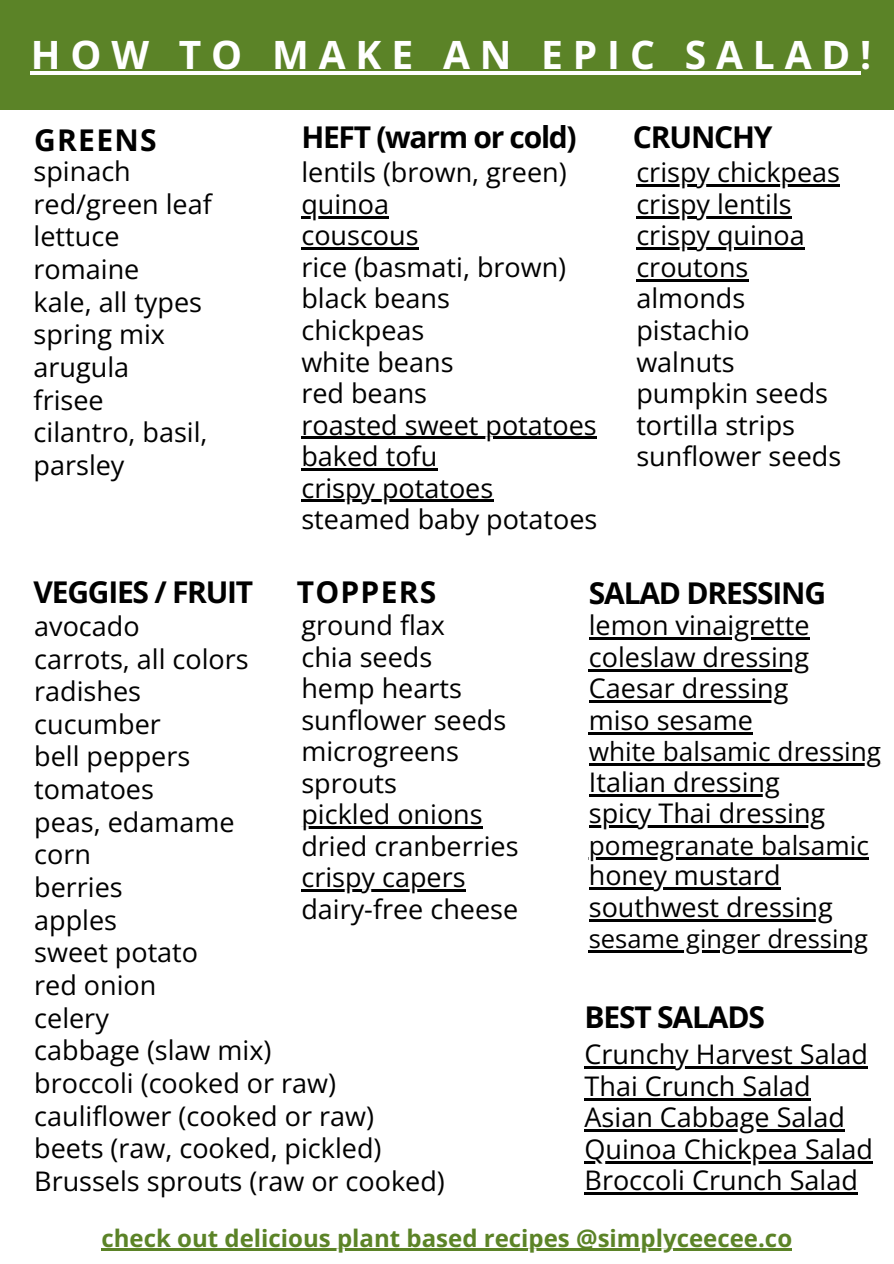
<style>
.page{position:relative;width:894px;height:1264px;background:#fff}
.page>*{position:absolute;margin:0;border:0;box-sizing:border-box;transform-origin:0 0}
.t1{font:700 39px "Open Sans";letter-spacing:.255em;color:#fff}
.t2{font:700 30px "Open Sans";letter-spacing:-.04em;color:#000}
.t3{font:700 30px "Open Sans";letter-spacing:.04em;color:#000}
.t4{font:27px/31.5px "Open Sans";color:#000}
.t5{font:26.25px "Open Sans";color:#000}
.t6{font:25.5px "Open Sans";color:#000}
.t7{font:700 24px "Open Sans";color:#5b8327}
</style>
<div class="page">
<hr style="left:301px;top:826px;width:181px;height:2px;background:#000">
<hr style="left:301px;top:889px;width:164px;height:2px;background:#000">
<hr style="left:301px;top:216px;width:88px;height:2px;background:#000">
<hr style="left:301px;top:248px;width:117px;height:2px;background:#000">
<hr style="left:301px;top:437px;width:296px;height:2px;background:#000">
<hr style="left:301px;top:468px;width:136px;height:2px;background:#000">
<hr style="left:301px;top:500px;width:192px;height:2px;background:#000">
<div style="left:0;top:0;width:893px;height:110px;background:#5b8327"></div>
<hr style="left:31px;top:71px;width:221px;height:3px;background:#fff">
<hr style="left:252px;top:71px;width:20px;height:3px;background:#fff">
<hr style="left:272px;top:71px;width:587px;height:3px;background:#fff">
<hr style="left:636px;top:185px;width:203px;height:2px;background:#000">
<hr style="left:636px;top:216px;width:155px;height:2px;background:#000">
<hr style="left:636px;top:248px;width:168px;height:2px;background:#000">
<hr style="left:636px;top:279px;width:112px;height:2px;background:#000">
<hr style="left:101px;top:1248px;width:691px;height:2px;background:#5b8327">
<hr style="left:588px;top:637px;width:221px;height:2px;background:#000">
<hr style="left:588px;top:669px;width:220px;height:2px;background:#000">
<hr style="left:588px;top:700px;width:200px;height:2px;background:#000">
<hr style="left:588px;top:732px;width:164px;height:2px;background:#000">
<hr style="left:588px;top:763px;width:292px;height:2px;background:#000">
<hr style="left:588px;top:794px;width:191px;height:2px;background:#000">
<hr style="left:588px;top:825px;width:237px;height:2px;background:#000">
<hr style="left:588px;top:857px;width:280px;height:2px;background:#000">
<hr style="left:588px;top:887px;width:192px;height:2px;background:#000">
<hr style="left:588px;top:918px;width:244px;height:3px;background:#000">
<hr style="left:588px;top:950px;width:279px;height:2px;background:#000">
<hr style="left:584px;top:1066px;width:283px;height:2px;background:#000">
<hr style="left:584px;top:1097px;width:226px;height:3px;background:#000">
<hr style="left:584px;top:1129px;width:260px;height:2px;background:#000">
<hr style="left:584px;top:1160px;width:288px;height:3px;background:#000">
<hr style="left:584px;top:1192px;width:273px;height:2px;background:#000">
<h2 class="t1" style="left:31px;top:27px;width:841px">HOW TO MAKE AN EPIC SALAD!</h2>
<h1 class="t2" style="left:34px;top:118px;width:124px">GREENS</h1>
<h3 class="t4" style="left:34px;top:154px;width:180px;line-height:32.7px">spinach red/green leaf lettuce romaine<br>kale, all types spring mix arugula<br>frisee cilantro, basil, parsley</h3>
<h5 class="t2" style="left:301px;top:116px;width:277px">HEFT (warm or cold)</h5>
<h5 class="t4" style="left:301px;top:156px;width:267px">lentils (brown, green)</h5>
<h2 class="t4" style="left:301px;top:188px;width:266px">quinoa<br>couscous<br>rice (basmati, brown) black beans chickpeas<br>white beans<br>red beans</h2>
<h2 class="t4" style="left:301px;top:408px;width:297px">roasted sweet potatoes baked tofu</h2>
<h5 class="t4" style="left:301px;top:471px;width:297px">crispy potatoes steamed baby potatoes</h5>
<h5 class="t2" style="left:632px;top:116px;width:141px">CRUNCHY</h5>
<h5 class="t4" style="left:636px;top:156px;width:205px">crispy chickpeas</h5>
<p class="t4" style="left:636px;top:188px;width:157px">crispy lentils</p>
<p class="t4" style="left:636px;top:219px;width:206px">crispy quinoa croutons almonds pistachio walnuts pumpkin seeds tortilla strips sunflower seeds</p>
<h2 class="t3" style="left:296px;top:571px;width:141px">TOPPERS</h2>
<h2 class="t4" style="left:301px;top:609px;width:206px">ground flax<br>chia seeds hemp hearts sunflower seeds microgreens sprouts</h2>
<h4 class="t4" style="left:301px;top:798px;width:219px">pickled onions dried cranberries</h4>
<h2 class="t4" style="left:301px;top:861px;width:218px">crispy capers dairy-free cheese</h2>
<p class="t2" style="left:34px;top:571px;width:221px">VEGGIES / FRUIT</p>
<p class="t4" style="left:34px;top:609px;width:412px;line-height:32.7px">avocado<br>carrots, all colors<br>radishes<br>cucumber<br>bell peppers<br>tomatoes<br>peas, edamame<br>corn<br>berries<br>apples<br>sweet potato<br>red onion<br>celery<br>cabbage (slaw mix)<br>broccoli (cooked or raw) cauliflower (cooked or raw) beets (raw, cooked, pickled)<br>Brussels sprouts (raw or cooked)</p>
<p class="t4" style="left:588px;top:609px;width:222px">lemon vinaigrette coleslaw dressing<br>Caesar dressing miso sesame</p>
<h4 class="t2" style="left:588px;top:572px;width:239px">SALAD DRESSING</h4>
<p class="t5" style="left:588px;top:733px;width:294px">white balsamic dressing</p>
<p class="t4" style="left:588px;top:765px;width:238px">Italian dressing spicy Thai dressing</p>
<p class="t5" style="left:588px;top:826px;width:281px">pomegranate balsamic</p>
<p class="t4" style="left:588px;top:859px;width:245px">honey mustard southwest dressing</p>
<p class="t6" style="left:588px;top:921px;width:280px">sesame ginger dressing</p>
<p class="t2" style="left:584px;top:995px;width:182px">BEST SALADS</p>
<p class="t4" style="left:584px;top:1037px;width:290px">Crunchy Harvest Salad<br>Thai Crunch Salad<br>Asian Cabbage Salad<br>Quinoa Chickpea Salad<br>Broccoli Crunch Salad</p>
<p class="t7" style="left:101px;top:1220px;width:692px">check out delicious plant based recipes @simplyceecee.co</p>
</div>
